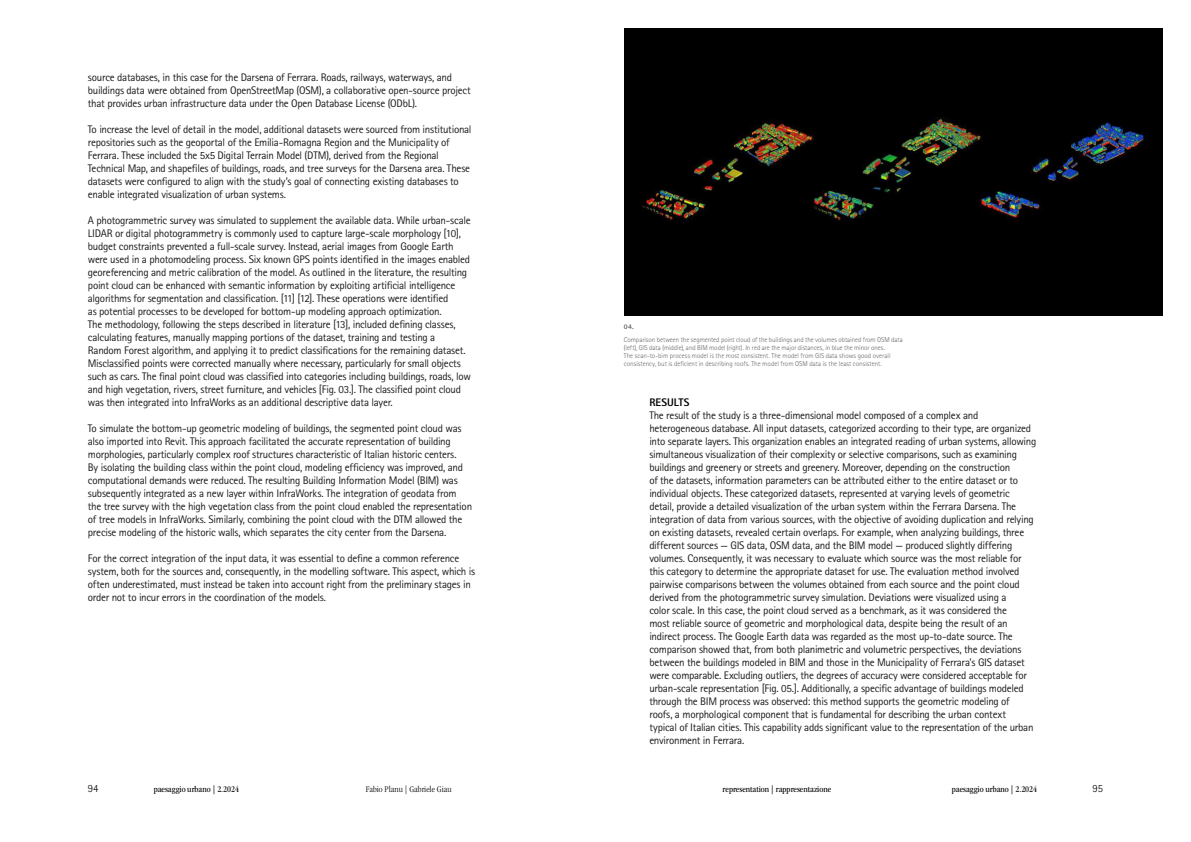
<style>
.page{position:relative;width:1191px;height:842px;background:#fff}
.page>*{position:absolute;margin:0;border:0;box-sizing:border-box;transform-origin:0 0}
.t1{font:11px/13px "Rotis Sans Serif Std";letter-spacing:-.025em;color:#1b1b1a}
.t2{font:800 11px "Rotis Sans Serif Std";letter-spacing:.005em;color:#000}
.t3{font:300 11px "Rotis Sans Serif Std";color:#000}
.t4{font:condensed 9px "ITC Garamond Std";color:#000}
.t5{font:300 condensed 9px "ITC Garamond Std";color:#000}
.t6{font:300 7px/8px "Rotis Sans Serif Std";letter-spacing:-.005em;color:#646363}
.t7{font:800 7px "Rotis Sans Serif Std";color:#646363}
</style>
<div class="page">
<div style="left:624px;top:28px;width:538px;height:288px;background:#000"></div>
<img style="left:642px;top:118px;width:506px;height:105px">
<p class="t1" style="left:88px;top:71px;width:384px">source databases, in this case for the Darsena of Ferrara. Roads, railways, waterways, and buildings data were obtained from OpenStreetMap (OSM), a collaborative open-source project that provides urban infrastructure data under the Open Database License (ODbL).</p>
<p class="t1" style="left:88px;top:123px;width:385px">To increase the level of detail in the model, additional datasets were sourced from institutional repositories such as the geoportal of the Emilia-Romagna Region and the Municipality of Ferrara. These included the 5x5 Digital Terrain Model (DTM), derived from the Regional Technical Map, and shapefiles of buildings, roads, and tree surveys for the Darsena area. These datasets were configured to align with the study’s goal of connecting existing databases to enable integrated visualization of urban systems.</p>
<p class="t1" style="left:88px;top:214px;width:384px">A photogrammetric survey was simulated to supplement the available data. While urban-scale LIDAR or digital photogrammetry is commonly used to capture large-scale morphology [10], budget constraints prevented a full-scale survey. Instead, aerial images from Google Earth were used in a photomodeling process. Six known GPS points identified in the images enabled georeferencing and metric calibration of the model. As outlined in the literature, the resulting point cloud can be enhanced with semantic information by exploiting artificial intelligence algorithms for segmentation and classification. [11] [12]. These operations were identified<br>as potential processes to be developed for bottom-up modeling approach optimization.<br>The methodology, following the steps described in literature [13], included defining classes, calculating features, manually mapping portions of the dataset, training and testing a Random Forest algorithm, and applying it to predict classifications for the remaining dataset.<br>Misclassified points were corrected manually where necessary, particularly for small objects such as cars. The final point cloud was classified into categories including buildings, roads, low and high vegetation, rivers, street furniture, and vehicles [Fig. 03.]. The classified point cloud was then integrated into InfraWorks as an additional descriptive data layer.</p>
<p class="t1" style="left:88px;top:422px;width:386px">To simulate the bottom-up geometric modeling of buildings, the segmented point cloud was also imported into Revit. This approach facilitated the accurate representation of building morphologies, particularly complex roof structures characteristic of Italian historic centers.<br>By isolating the building class within the point cloud, modeling efficiency was improved, and computational demands were reduced. The resulting Building Information Model (BIM) was subsequently integrated as a new layer within InfraWorks. The integration of geodata from the tree survey with the high vegetation class from the point cloud enabled the representation of tree models in InfraWorks. Similarly, combining the point cloud with the DTM allowed the precise modeling of the historic walls, which separates the city center from the Darsena.</p>
<p class="t1" style="left:88px;top:552px;width:389px">For the correct integration of the input data, it was essential to define a common reference system, both for the sources and, consequently, in the modelling software. This aspect, which is often underestimated, must instead be taken into account right from the preliminary stages in order not to incur errors in the coordination of the models.</p>
<p class="t7" style="left:624px;top:323px;width:11px">04.</p>
<p class="t6" style="left:624px;top:336px;width:280px">Comparison between the segmented point cloud of the buildings and the volumes obtained from OSM data (left), GIS data (middle), and BIM model (right). In red are the major distances, in blue the minor ones.<br>The scan-to-bim process model is the most consistent. The model from GIS data shows good overall consistency, but is deficient in describing roofs. The model from OSM data is the least consistent.</p>
<p class="t2" style="left:649px;top:395px;width:42px">RESULTS</p>
<p class="t1" style="left:649px;top:409px;width:388px">The result of the study is a three-dimensional model composed of a complex and heterogeneous database. All input datasets, categorized according to their type, are organized into separate layers. This organization enables an integrated reading of urban systems, allowing simultaneous visualization of their complexity or selective comparisons, such as examining buildings and greenery or streets and greenery. Moreover, depending on the construction<br>of the datasets, information parameters can be attributed either to the entire dataset or to individual objects. These categorized datasets, represented at varying levels of geometric detail, provide a detailed visualization of the urban system within the Ferrara Darsena. The integration of data from various sources, with the objective of avoiding duplication and relying on existing datasets, revealed certain overlaps. For example, when analyzing buildings, three different sources — GIS data, OSM data, and the BIM model — produced slightly differing volumes. Consequently, it was necessary to evaluate which source was the most reliable for this category to determine the appropriate dataset for use. The evaluation method involved pairwise comparisons between the volumes obtained from each source and the point cloud derived from the photogrammetric survey simulation. Deviations were visualized using a<br>color scale. In this case, the point cloud served as a benchmark, as it was considered the<br>most reliable source of geometric and morphological data, despite being the result of an indirect process. The Google Earth data was regarded as the most up-to-date source. The comparison showed that, from both planimetric and volumetric perspectives, the deviations between the buildings modeled in BIM and those in the Municipality of Ferrara's GIS dataset were comparable. Excluding outliers, the degrees of accuracy were considered acceptable for urban-scale representation [Fig. 05.]. Additionally, a specific advantage of buildings modeled through the BIM process was observed: this method supports the geometric modeling of<br>roofs, a morphological component that is fundamental for describing the urban context typical of Italian cities. This capability adds significant value to the representation of the urban environment in Ferrara.</p>
<p class="t3" style="left:88px;top:782px;width:12px">94</p>
<p class="t4" style="left:154px;top:784px;width:87px">paesaggio urbano | 2.2024</p>
<p class="t4" style="left:722px;top:784px;width:110px">representation | rappresentazione</p>
<p class="t4" style="left:951px;top:784px;width:87px">paesaggio urbano | 2.2024</p>
<p class="t3" style="left:1092px;top:782px;width:12px">95</p>
<p class="t5" style="left:366px;top:784px;width:87px">Fabio Planu | Gabriele Giau</p>
</div>
